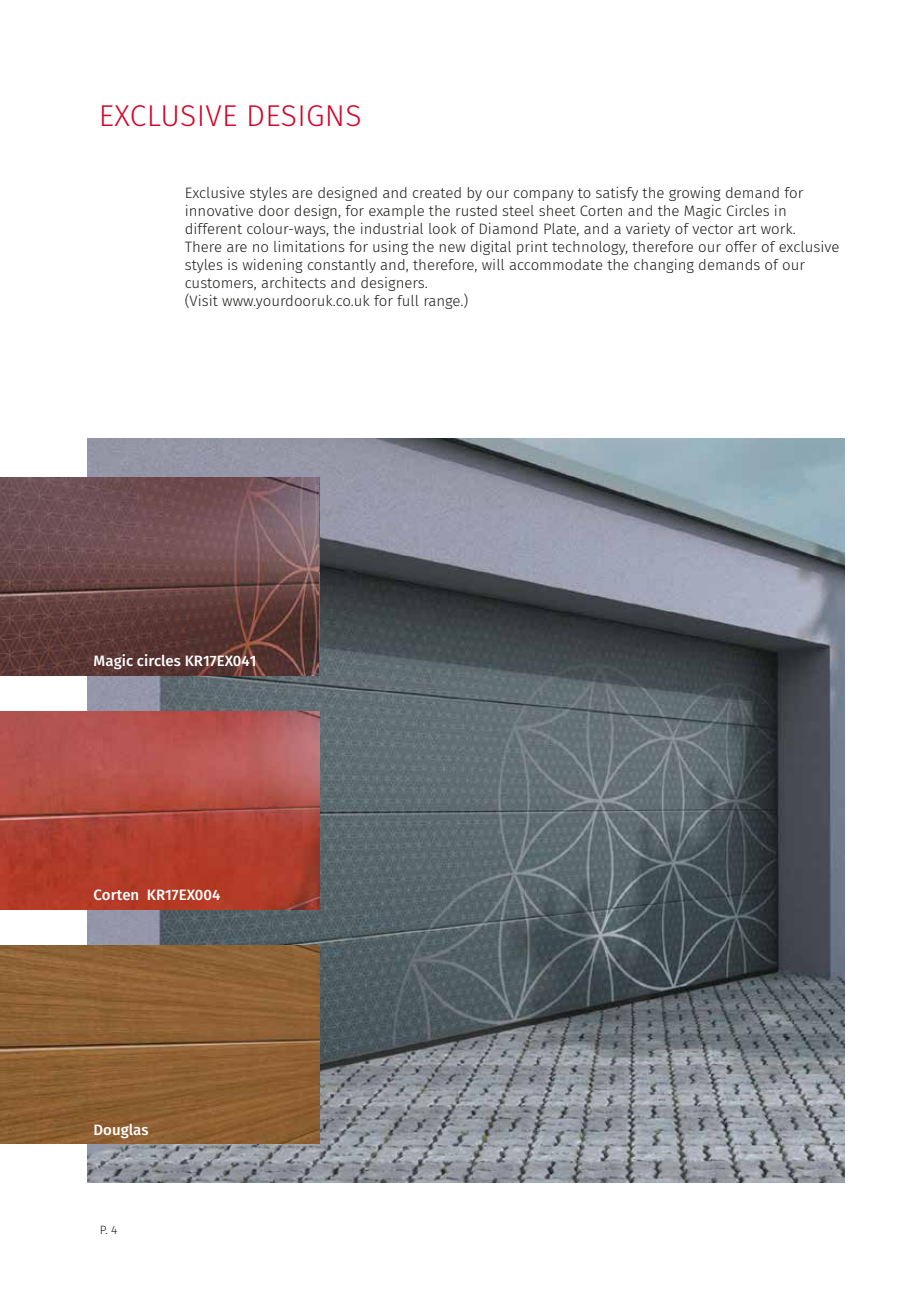
<style>
.page{position:relative;width:919px;height:1289px;background:#fff}
.page>*{position:absolute;margin:0;border:0;box-sizing:border-box;transform-origin:0 0}
.t1{font:300 30px "Fira Sans";letter-spacing:.01em;color:#d3072a}
.t2{font:300 15px/18px "Fira Sans";color:#1d1d1b}
.t3{font:500 15px "Fira Sans";color:#fff}
.t4{font:300 12px "Fira Sans";color:#1d1d1b}
</style>
<div class="page">
<img style="left:87px;top:438px;width:757px;height:744px">
<img style="left:0;top:711px;width:319px;height:198px">
<img style="left:0;top:945px;width:319px;height:198px">
<img style="left:0;top:477px;width:318px;height:198px">
<h1 class="t1" style="left:99px;top:94px;width:264px">EXCLUSIVE DESIGNS</h1>
<p class="t2" style="left:185px;top:184px;width:656px">Exclusive styles are designed and created by our company to satisfy the growing demand for innovative door design, for example the rusted steel sheet Corten and the Magic Circles in different colour-ways, the industrial look of Diamond Plate, and a variety of vector art work.<br>There are no limitations for using the new digital print technology, therefore our offer of exclusive styles is widening constantly and, therefore, will accommodate the changing demands of our customers, architects and designers.<br>(Visit www.yourdooruk.co.uk for full range.)</p>
<p class="t3" style="left:94px;top:650px;width:164px">Magic circles KR17EX041</p>
<p class="t3" style="left:94px;top:884px;width:128px">Corten KR17EX004</p>
<p class="t3" style="left:94px;top:1118px;width:56px">Douglas</p>
<p class="t4" style="left:100px;top:1221px;width:19px">P. 4</p>
</div>
